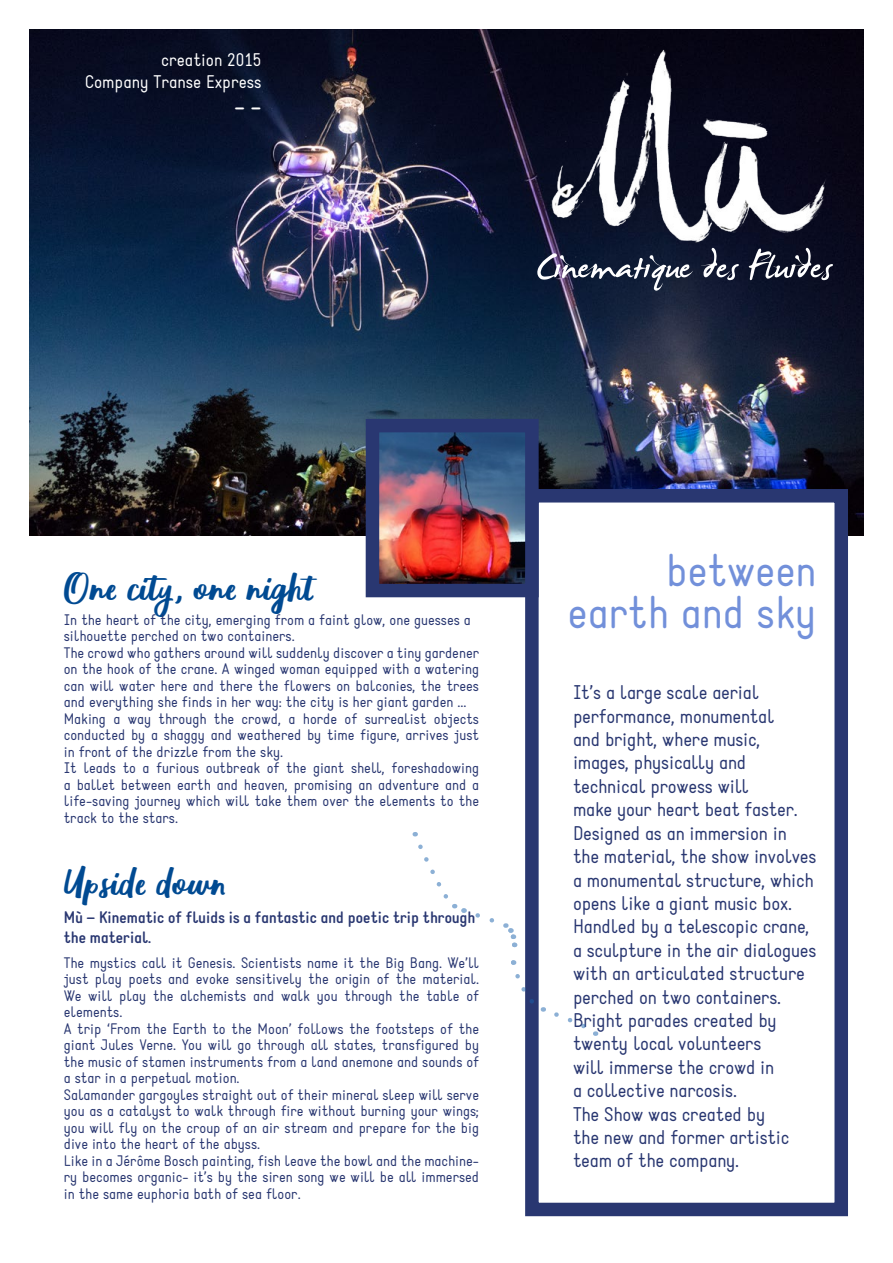
<style>
.page{position:relative;width:893px;height:1263px;background:#fff}
.page>*{position:absolute;margin:0;border:0;box-sizing:border-box;transform-origin:0 0}
.t1{font:45px/42px "Static";color:#7290da;text-align:right}
.t2{font:39px "Wolesbro One";color:#004a92}
.t3{font:27px "Static";color:#fff}
.t4{font:19.5px/23.4px "Static";letter-spacing:-.01em;color:#293771}
.t5{font:18px/21.6px "Static";color:#fff;text-align:right}
.t6{font:700 16.5px/19.8px "Static";color:#293771}
.t7{font:15px/16.5px "Static";color:#293771}
</style>
<div class="page">
<img style="left:30px;top:30px;width:833px;height:506px">
<div style="left:525px;top:489px;width:323px;height:727px;background:#fff;border:14px solid #293771"></div>
<img style="left:536px;top:44px;width:309px;height:218px">
<svg style="left:537px;top:248px;width:296px;height:43px;background:#343b50"></svg>
<svg style="left:414px;top:832px;width:130px;height:180px"></svg>
<svg style="left:554px;top:1012px;width:42px;height:24px"></svg>
<img style="left:381px;top:434px;width:143px;height:148px">
<div style="left:366px;top:419px;width:173px;height:178px;border:14px solid #293771"></div>
<p class="t5" style="left:85px;top:50px;width:178px">creation 2015<br>Company Transe Express</p>
<h3 class="t3" style="left:234px;top:89px;width:29px">- -</h3>
<h2 class="t2" style="left:64px;top:564px;width:253px">One city, one night</h2>
<p class="t7" style="left:64px;top:612px;width:417px">In the heart of the city, emerging from a faint glow, one guesses a silhouette perched on two containers.<br>The crowd who gathers around will suddenly discover a tiny gardener on the hook of the crane. A winged woman equipped with a watering can will water here and there the flowers on balconies, the trees and everything she finds in her way: the city is her giant garden ...<br>Making a way through the crowd, a horde of surrealist objects conducted by a shaggy and weathered by time figure, arrives just in front of the drizzle from the sky.<br>It leads to a furious outbreak of the giant shell, foreshadowing a ballet between earth and heaven, promising an adventure and a life-saving journey which will take them over the elements to the track to the stars.</p>
<h2 class="t2" style="left:64px;top:859px;width:165px">Upside down</h2>
<p class="t6" style="left:64px;top:908px;width:413px">Mù – Kinematic of fluids is a fantastic and poetic trip through the material.</p>
<p class="t7" style="left:64px;top:955px;width:417px">The mystics call it Genesis. Scientists name it the Big Bang. We’ll just play poets and evoke sensitively the origin of the material.<br>We will play the alchemists and walk you through the table of elements.<br>A trip ‘From the Earth to the Moon’ follows the footsteps of the giant Jules Verne. You will go through all states, transfigured by the music of stamen instruments from a land anemone and sounds of a star in a perpetual motion.<br>Salamander gargoyles straight out of their mineral sleep will serve you as a catalyst to walk through fire without burning your wings; you will fly on the croup of an air stream and prepare for the big dive into the heart of the abyss.<br>Like in a Jérôme Bosch painting, fish leave the bowl and the machine&shy;ry becomes organic- it’s by the siren song we will be all immersed in the same euphoria bath of sea floor.</p>
<h1 class="t1" style="left:568px;top:550px;width:250px">between earth and sky</h1>
<p class="t4" style="left:573px;top:681px;width:245px">It’s a large scale aerial performance, monumental<br>and bright, where music, images, physically and technical prowess will<br>make your heart beat faster.<br>Designed as an immersion in the material, the show involves a monumental structure, which opens like a giant music box.<br>Handled by a telescopic crane, a sculpture in the air dialogues with an articulated structure perched on two containers.<br>Bright parades created by twenty local volunteers<br>will immerse the crowd in<br>a collective narcosis.<br>The Show was created by<br>the new and former artistic team of the company.</p>
</div>
